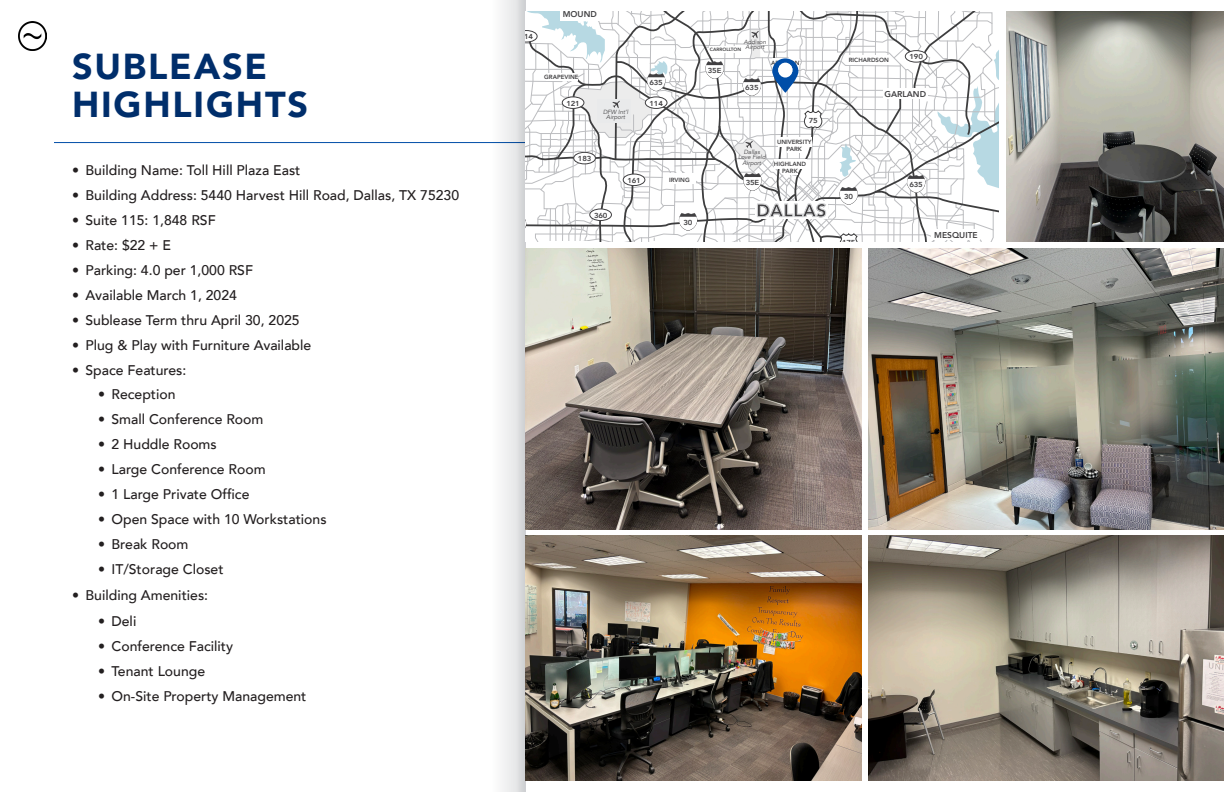
<style>
.page{position:relative;width:1224px;height:792px;background:#fff}
.page>*{position:absolute;margin:0;border:0;box-sizing:border-box;transform-origin:0 0}
.t1{font:900 36px/38px "Avenir LT";letter-spacing:.05em;color:#002e6b}
.t2{font:900 18.1px "Avenir LT";color:#414042}
.t3{font:500 14px "Avenir LT";color:#231f20}
.t4{font:800 8.4px "Avenir LT";color:#414042}
.t5{font:800 7.2px "Avenir LT";letter-spacing:-.025em;color:#414042;scale:1.07 1}
.t6{font:800 6px/7.5px "Avenir LT";color:#414042;text-align:center}
.t7{font:italic 6px/5.4px "Avenir LT";color:#414042;text-align:center}
.t8{font:800 4.7px "Avenir LT";color:#414042}
</style>
<div class="page">
<hr style="left:54px;top:142px;width:472px;height:1px;background:#004ea8">
<div style="left:488px;top:0;width:38px;height:792px;background:#f4f4f4"></div>
<div style="left:515px;top:0;width:11px;height:792px;background:#d9dadb"></div>
<img style="left:18px;top:22px;width:29px;height:28px">
<img style="left:526px;top:248px;width:335px;height:281px">
<img style="left:868px;top:248px;width:356px;height:281px">
<img style="left:526px;top:536px;width:335px;height:244px">
<img style="left:868px;top:536px;width:356px;height:244px">
<img style="left:1006px;top:12px;width:218px;height:230px">
<svg style="left:526px;top:12px;width:473px;height:230px"></svg>
<div style="left:778px;top:63px;width:15px;height:15px;background:#fff;border-radius:50%"></div>
<p class="t1" style="left:72px;top:47px;width:238px">SUBLEASE<br>HIGHLIGHTS</p>
<p class="t3" style="left:72px;top:162px;width:230px">• Building Name: Toll Hill Plaza East</p>
<p class="t3" style="left:72px;top:187px;width:389px">• Building Address: 5440 Harvest Hill Road, Dallas, TX 75230</p>
<p class="t3" style="left:72px;top:212px;width:145px">• Suite 115: 1,848 RSF</p>
<p class="t3" style="left:72px;top:237px;width:101px">• Rate: $22 + E</p>
<p class="t3" style="left:72px;top:262px;width:183px">• Parking: 4.0 per 1,000 RSF</p>
<p class="t3" style="left:72px;top:287px;width:166px">• Available March 1, 2024</p>
<p class="t3" style="left:72px;top:312px;width:229px">• Sublease Term thru April 30, 2025</p>
<p class="t3" style="left:72px;top:337px;width:241px">• Plug &amp; Play with Furniture Available</p>
<p class="t3" style="left:72px;top:362px;width:116px">• Space Features:</p>
<p class="t5" style="left:321px;top:189px;width:14px">820</p>
<p class="t3" style="left:98px;top:386px;width:79px">• Reception</p>
<p class="t3" style="left:98px;top:411px;width:167px">• Small Conference Room</p>
<p class="t3" style="left:98px;top:436px;width:120px">• 2 Huddle Rooms</p>
<p class="t3" style="left:98px;top:461px;width:169px">• Large Conference Room</p>
<p class="t3" style="left:98px;top:486px;width:153px">• 1 Large Private Office</p>
<p class="t3" style="left:98px;top:511px;width:230px">• Open Space with 10 Workstations</p>
<p class="t3" style="left:98px;top:536px;width:92px">• Break Room</p>
<p class="t3" style="left:98px;top:561px;width:127px">• IT/Storage Closet</p>
<p class="t3" style="left:72px;top:587px;width:138px">• Building Amenities:</p>
<p class="t3" style="left:98px;top:613px;width:40px">• Deli</p>
<p class="t3" style="left:98px;top:638px;width:137px">• Conference Facility</p>
<p class="t3" style="left:98px;top:663px;width:109px">• Tenant Lounge</p>
<p class="t3" style="left:98px;top:688px;width:210px">• On-Site Property Management</p>
<p class="t5" style="left:520px;top:33px;width:14px">114</p>
<p class="t4" style="left:563px;top:9px;width:36px">MOUND</p>
<p class="t6" style="left:544px;top:73px;width:36px">GRAPEVINE</p>
<p class="t5" style="left:566px;top:99px;width:14px">121</p>
<p class="t7" style="left:603px;top:109px;width:27px">DFW Int’l<br>Airport</p>
<p class="t5" style="left:649px;top:79px;width:14px">635</p>
<p class="t5" style="left:650px;top:99px;width:14px">114</p>
<p class="t5" style="left:578px;top:154px;width:14px">183</p>
<p class="t5" style="left:594px;top:211px;width:14px">360</p>
<p class="t5" style="left:627px;top:176px;width:14px">161</p>
<p class="t6" style="left:669px;top:176px;width:22px">IRVING</p>
<p class="t5" style="left:684px;top:218px;width:10px">30</p>
<p class="t7" style="left:744px;top:39px;width:24px;text-align:left">Addison<br>Airport</p>
<p class="t8" style="left:710px;top:47px;width:33px">CARROLLTON</p>
<p class="t5" style="left:708px;top:66px;width:14px">35E</p>
<p class="t5" style="left:745px;top:83px;width:14px">635</p>
<p class="t6" style="left:771px;top:59px;width:30px">ADDISON</p>
<p class="t5" style="left:809px;top:116px;width:10px">75</p>
<p class="t7" style="left:738px;top:149px;width:29px">Dallas<br>Love Field<br>Airport</p>
<p class="t5" style="left:746px;top:178px;width:14px">35E</p>
<p class="t6" style="left:777px;top:138px;width:36px">UNIVERSITY<br>PARK</p>
<p class="t6" style="left:774px;top:160px;width:34px">HIGHLAND<br>PARK</p>
<p class="t2" style="left:756px;top:199px;width:72px">DALLAS</p>
<p class="t5" style="left:910px;top:53px;width:14px">190</p>
<p class="t6" style="left:849px;top:57px;width:42px">RICHARDSON</p>
<p class="t4" style="left:885px;top:89px;width:43px">GARLAND</p>
<p class="t5" style="left:844px;top:192px;width:10px">30</p>
<p class="t5" style="left:842px;top:239px;width:14px">175</p>
<p class="t5" style="left:909px;top:180px;width:14px">635</p>
<p class="t4" style="left:934px;top:230px;width:45px">MESQUITE</p>
</div>
